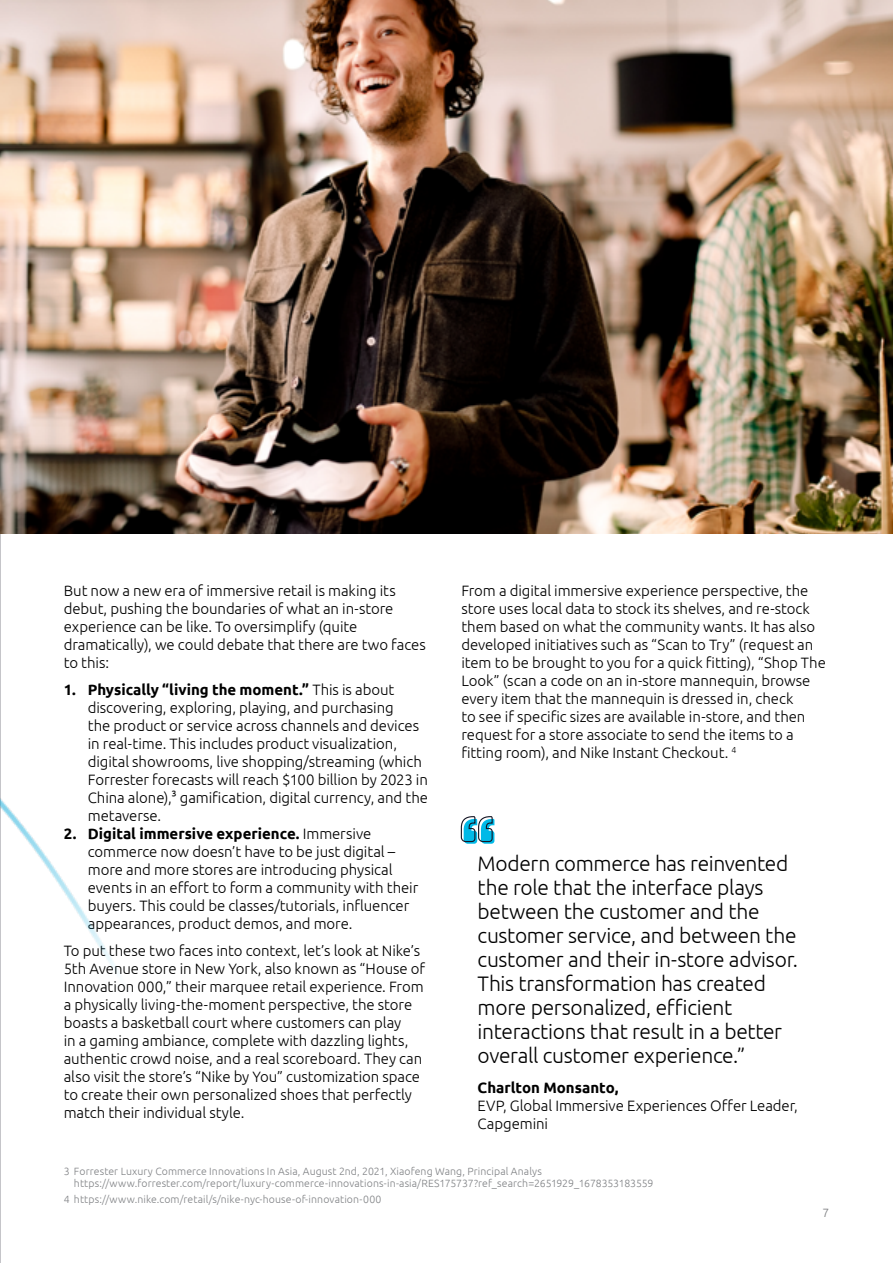
<style>
.page{position:relative;width:893px;height:1263px;background:#fff}
.page>*{position:absolute;margin:0;border:0;box-sizing:border-box;transform-origin:0 0}
.t1{font:300 21px/24px "Ubuntu";letter-spacing:-.015em;color:#000}
.t2{font:300 15px/18px "Ubuntu";letter-spacing:-.005em;color:#000}
.t3{font:700 15px "Ubuntu";color:#000}
.t4{font:300 12px "Ubuntu";color:#77787b}
.t5{font:300 10.5px/12px "Ubuntu";letter-spacing:.01em;color:#808285}
.s1{font-weight:700}
</style>
<div class="page">
<img style="left:0;top:0;width:893px;height:534px">
<img style="left:0;top:570px;width:117px;height:693px">
<svg style="left:460px;top:816px;width:34px;height:28px"></svg>
<p class="t2" style="left:461px;top:581px;width:366px">From a digital immersive experience perspective, the store uses local data to stock its shelves, and re-stock them based on what the community wants. It has also developed initiatives such as “Scan to Try” (request an item to be brought to you for a quick fitting), “Shop The Look” (scan a code on an in-store mannequin, browse every item that the mannequin is dressed in, check<br>to see if specific sizes are available in-store, and then request for a store associate to send the items to a fitting room), and Nike Instant Checkout. <sup>4</sup></p>
<p class="t2" style="left:64px;top:581px;width:364px">But now a new era of immersive retail is making its debut, pushing the boundaries of what an in-store experience can be like. To oversimplify (quite dramatically), we could debate that there are two faces to this:</p>
<p class="t2" style="left:88px;top:680px;width:342px;text-indent:-24px"><span class="s1">1. Physically “living the moment.”</span> This is about discovering, exploring, playing, and purchasing<br>the product or service across channels and devices in real-time. This includes product visualization, digital showrooms, live shopping/streaming (which Forrester forecasts will reach $100 billion by 2023 in China alone),3 gamification, digital currency, and the metaverse.</p>
<p class="t2" style="left:88px;top:824px;width:332px;text-indent:-24px"><span class="s1">2. Digital immersive experience.</span> Immersive commerce now doesn’t have to be just digital – more and more stores are introducing physical events in an effort to form a community with their buyers. This could be classes/tutorials, influencer appearances, product demos, and more.</p>
<p class="t2" style="left:64px;top:941px;width:363px">To put these two faces into context, let’s look at Nike’s 5th Avenue store in New York, also known as “House of Innovation 000,” their marquee retail experience. From a physically living-the-moment perspective, the store boasts a basketball court where customers can play<br>in a gaming ambiance, complete with dazzling lights, authentic crowd noise, and a real scoreboard. They can also visit the store’s “Nike by You” customization space to create their own personalized shoes that perfectly match their individual style.</p>
<p class="t1" style="left:478px;top:851px;width:322px">Modern commerce has reinvented the role that the interface plays between the customer and the customer service, and between the customer and their in-store advisor.<br>This transformation has created more personalized, efficient interactions that result in a better overall customer experience.”</p>
<p class="t3" style="left:478px;top:1079px;width:142px">Charlton Monsanto,</p>
<p class="t2" style="left:478px;top:1096px;width:322px">EVP, Global Immersive Experiences Offer Leader,<br>Capgemini</p>
<p class="t5" style="left:74px;top:1164px;width:581px;text-indent:-10px">3 Forrester Luxury Commerce Innovations In Asia, August 2nd, 2021, Xiaofeng Wang, Principal Analys https://www.forrester.com/report/luxury-commerce-innovations-in-asia/RES175737?ref_search=2651929_1678353183559</p>
<p class="t5" style="left:64px;top:1193px;width:319px">4 https://www.nike.com/retail/s/nike-nyc-house-of-innovation-000</p>
<p class="t4" style="left:822px;top:1205px;width:8px">7</p>
</div>
